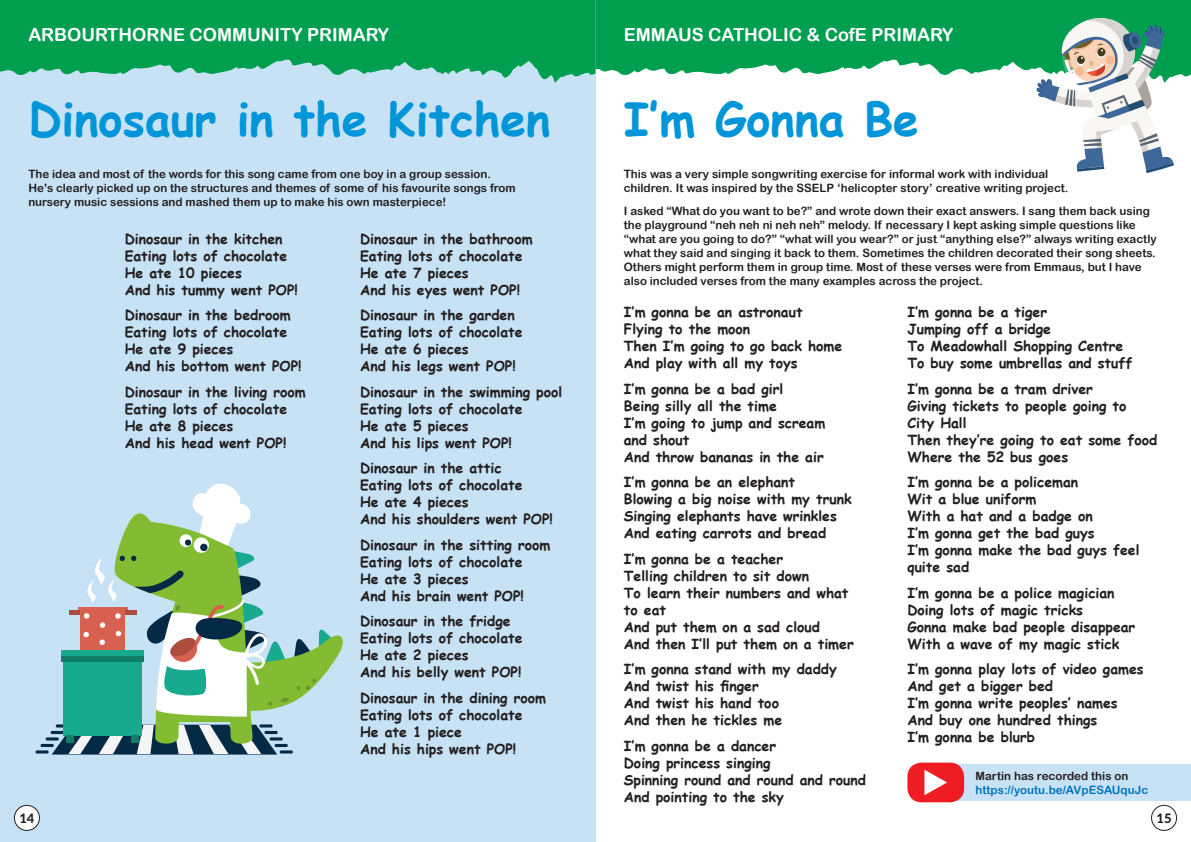
<style>
.page{position:relative;width:1191px;height:842px;background:#fff}
.page>*{position:absolute;margin:0;border:0;box-sizing:border-box;transform-origin:0 0}
.Song_Title{font:700 46px "Comic Sans MS";color:#0095d9}
.School_Name{font:18px "Arial Rounded MT Bold";color:#fff}
.Song_Lyrics{font:700 14px/17px "Comic Sans MS";color:#231f20}
.Song_Intro{font:800 13px "Lato";color:#231f20}
.Song_Intro-2{font:11.5px/14px "Arial Rounded MT Bold";color:#231f20}
.Song_Intro-3{font:11.5px "Arial Rounded MT Bold";color:#0072bc}
</style>
<div class="page">
<div style="left:0;top:0;width:595px;height:842px;background:#c7e2f5"></div>
<svg style="left:35px;top:724px;width:258px;height:30px"></svg>
<svg style="left:111px;top:519px;width:232px;height:225px"></svg>
<svg style="left:87px;top:556px;width:38px;height:47px"></svg>
<div style="left:69px;top:610px;width:13px;height:5px;background:#ad4d40"></div>
<div style="left:123px;top:610px;width:13px;height:5px;background:#ad4d40"></div>
<div style="left:80px;top:607px;width:45px;height:42px;background:#d86050"></div>
<hr style="left:78px;top:607px;width:49px;height:3px;background:#d86050">
<svg style="left:84px;top:613px;width:5px;height:6px"></svg>
<svg style="left:100px;top:622px;width:5px;height:6px"></svg>
<svg style="left:83px;top:632px;width:6px;height:5px"></svg>
<svg style="left:99px;top:639px;width:6px;height:6px"></svg>
<svg style="left:116px;top:631px;width:5px;height:5px"></svg>
<svg style="left:115px;top:613px;width:6px;height:6px"></svg>
<div style="left:64px;top:653px;width:78px;height:83px;background:#17aa8f"></div>
<div style="left:61px;top:656px;width:83px;height:6px;background:#117d69"></div>
<div style="left:66px;top:736px;width:7px;height:7px;background:#117d69"></div>
<div style="left:132px;top:736px;width:7px;height:7px;background:#117d69"></div>
<div style="left:61px;top:650px;width:83px;height:6px;background:#17aa8f"></div>
<svg style="left:131px;top:483px;width:203px;height:234px"></svg>
<svg style="left:0;top:0;width:595px;height:83px;background:#1ea968"></svg>
<svg style="left:595px;top:0;width:596px;height:83px;background:#26ad69"></svg>
<svg style="left:1035px;top:16px;width:139px;height:157px"></svg>
<div style="left:14px;top:805px;width:25px;height:25px;background:#fff;border-radius:50%"></div>
<div style="left:14px;top:805px;width:26px;height:26px;border:1px solid #231f20;border-radius:50%"></div>
<div style="left:1151px;top:805px;width:25px;height:26px;border:1px solid #231f20;border-radius:50%"></div>
<div style="left:952px;top:764px;width:239px;height:37px;background:#c7e2f5"></div>
<div style="left:907px;top:763px;width:57px;height:39px;background:#ee1d23;border-radius:14px"></div>
<svg style="left:924px;top:770px;width:23px;height:25px"></svg>
<p class="School_Name" style="left:28px;top:24px;width:362px">ARBOURTHORNE COMMUNITY PRIMARY</p>
<p class="Song_Title" style="left:28px;top:85px;width:523px">Dinosaur in the Kitchen</p>
<p class="Song_Intro-2" style="left:28px;top:167px;width:489px">The idea and most of the words for this song came from one boy in a group session.<br>He’s clearly picked up on the structures and themes of some of his favourite songs from nursery music sessions and mashed them up to make his own masterpiece!</p>
<p class="Song_Lyrics" style="left:125px;top:229px;width:175px">Dinosaur in the kitchen<br>Eating lots of chocolate<br>He ate 10 pieces<br>And his tummy went POP!</p>
<p class="Song_Lyrics" style="left:125px;top:306px;width:178px">Dinosaur in the bedroom<br>Eating lots of chocolate<br>He ate 9 pieces<br>And his bottom went POP!</p>
<p class="Song_Lyrics" style="left:125px;top:382px;width:182px">Dinosaur in the living room<br>Eating lots of chocolate<br>He ate 8 pieces<br>And his head went POP!</p>
<p class="Song_Lyrics" style="left:360px;top:229px;width:174px">Dinosaur in the bathroom<br>Eating lots of chocolate<br>He ate 7 pieces<br>And his eyes went POP!</p>
<p class="Song_Lyrics" style="left:360px;top:306px;width:164px">Dinosaur in the garden<br>Eating lots of chocolate<br>He ate 6 pieces<br>And his legs went POP!</p>
<p class="Song_Lyrics" style="left:360px;top:382px;width:204px">Dinosaur in the swimming pool<br>Eating lots of chocolate<br>He ate 5 pieces<br>And his lips went POP!</p>
<p class="Song_Lyrics" style="left:360px;top:459px;width:194px">Dinosaur in the attic<br>Eating lots of chocolate<br>He ate 4 pieces<br>And his shoulders went POP!</p>
<p class="Song_Lyrics" style="left:360px;top:535px;width:192px">Dinosaur in the sitting room<br>Eating lots of chocolate<br>He ate 3 pieces<br>And his brain went POP!</p>
<p class="Song_Lyrics" style="left:360px;top:612px;width:164px">Dinosaur in the fridge<br>Eating lots of chocolate<br>He ate 2 pieces<br>And his belly went POP!</p>
<p class="Song_Lyrics" style="left:360px;top:688px;width:187px">Dinosaur in the dining room<br>Eating lots of chocolate<br>He ate 1 piece<br>And his hips went POP!</p>
<p class="School_Name" style="left:624px;top:24px;width:331px">EMMAUS CATHOLIC &amp; CofE PRIMARY</p>
<p class="Song_Title" style="left:624px;top:85px;width:297px">I’m Gonna Be</p>
<p class="Song_Intro-2" style="left:624px;top:167px;width:446px">This was a very simple songwriting exercise for informal work with individual children. It was inspired by the SSELP ‘helicopter story’ creative writing project.</p>
<p class="Song_Intro-2" style="left:624px;top:204px;width:534px">I asked “What do you want to be?” and wrote down their exact answers. I sang them back using the playground “neh neh ni neh neh” melody. If necessary I kept asking simple questions like “what are you going to do?” “what will you wear?” or just “anything else?” always writing exactly what they said and singing it back to them. Sometimes the children decorated their song sheets.<br>Others might perform them in group time. Most of these verses were from Emmaus, but I have also included verses from the many examples across the project.</p>
<p class="Song_Lyrics" style="left:624px;top:303px;width:220px">I’m gonna be an astronaut<br>Flying to the moon<br>Then I’m going to go back home<br>And play with all my toys</p>
<p class="Song_Lyrics" style="left:624px;top:380px;width:203px">I’m gonna be a bad girl<br>Being silly all the time<br>I’m going to jump and scream and shout<br>And throw bananas in the air</p>
<p class="Song_Lyrics" style="left:624px;top:473px;width:229px">I’m gonna be an elephant<br>Blowing a big noise with my trunk<br>Singing elephants have wrinkles<br>And eating carrots and bread</p>
<p class="Song_Lyrics" style="left:624px;top:550px;width:231px">I’m gonna be a teacher<br>Telling children to sit down<br>To learn their numbers and what to eat<br>And put them on a sad cloud<br>And then I’ll put them on a timer</p>
<p class="Song_Lyrics" style="left:624px;top:660px;width:215px">I’m gonna stand with my daddy<br>And twist his finger<br>And twist his hand too<br>And then he tickles me</p>
<p class="Song_Lyrics" style="left:624px;top:737px;width:244px">I’m gonna be a dancer<br>Doing princess singing<br>Spinning round and round and round<br>And pointing to the sky</p>
<p class="Song_Lyrics" style="left:907px;top:303px;width:227px">I’m gonna be a tiger<br>Jumping off a bridge<br>To Meadowhall Shopping Centre<br>To buy some umbrellas and stuff</p>
<p class="Song_Lyrics" style="left:907px;top:380px;width:251px">I’m gonna be a tram driver<br>Giving tickets to people going to<br>City Hall<br>Then they’re going to eat some food<br>Where the 52 bus goes</p>
<p class="Song_Lyrics" style="left:907px;top:473px;width:234px">I’m gonna be a policeman<br>Wit a blue uniform<br>With a hat and a badge on<br>I’m gonna get the bad guys<br>I’m gonna make the bad guys feel quite sad</p>
<p class="Song_Lyrics" style="left:907px;top:584px;width:229px">I’m gonna be a police magician<br>Doing lots of magic tricks<br>Gonna make bad people disappear<br>With a wave of my magic stick</p>
<p class="Song_Lyrics" style="left:907px;top:660px;width:238px">I’m gonna play lots of video games<br>And get a bigger bed<br>I’m gonna write peoples’ names<br>And buy one hundred things<br>I’m gonna be blurb</p>
<p class="Song_Intro-2" style="left:975px;top:768px;width:154px">Martin has recorded this on</p>
<p class="Song_Intro-3" style="left:975px;top:783px;width:174px">https://youtu.be/AVpESAUquJc</p>
<p class="Song_Intro" style="left:19px;top:809px;width:17px">14</p>
<p class="Song_Intro" style="left:1156px;top:809px;width:17px">15</p>
</div>
